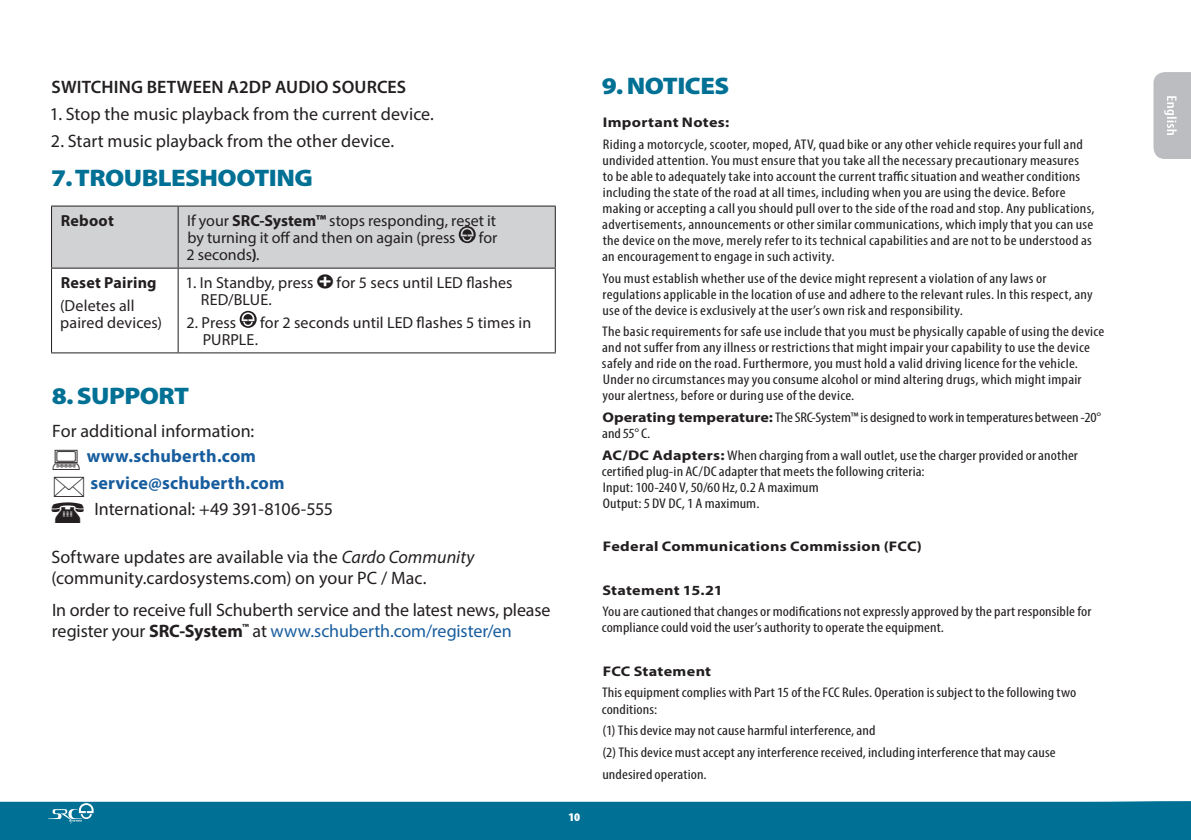
<style>
.page{position:relative;width:1191px;height:840px;background:#fff}
.page>*{position:absolute;margin:0;border:0;box-sizing:border-box;transform-origin:0 0}
.MAIN_HEADERS{font:900 24px "Myriad Pro";letter-spacing:-.02em;color:#007094;scale:1.1 1}
.PRIMARY_Body_Text{font:18px/21px "Myriad Pro";color:#231f20}
.PRIMARY_Body_Text-2{font:700 18px "Myriad Pro";letter-spacing:.01em;color:#175d9e}
.PRIMARY_Body_Text-3{font:600 18px "Myriad Pro";letter-spacing:.01em;color:#231f20}
.TABLE_Text{font:16px/17px "Myriad Pro";letter-spacing:.005em;color:#231f20}
.TABLE_Text-2{font:700 16px "Myriad Pro";letter-spacing:.015em;color:#231f20}
.Legal_Boilerplate{font:condensed 14px/16px "Myriad Pro";letter-spacing:.015em;color:#231f20;scale:1.15 1}
.Legal_Boilerplate-2{font:condensed 14px/16px "Myriad Pro";letter-spacing:-.005em;color:#231f20;scale:1.15 1}
.Legal_Boilerplate-3{font:700 14px "Myriad Pro";letter-spacing:.015em;color:#231f20;scale:1.15 1}
.t1{font:900 condensed 11.6px "Myriad Pro";color:#fff;scale:1.15 1}
.s1{font-weight:700}
.s2{font-weight:700;font-stretch:condensed}
.s3{font-family:"Plus Circle"}
.s4{font-style:italic}
.s5{color:#175d9e}
.s6{font-weight:700;font-stretch:normal}
</style>
<div class="page">
<svg style="left:1153px;top:72px;width:38px;height:87px;background:#c1c2c4"></svg>
<div style="left:0;top:801px;width:1191px;height:38px;background:#007094"></div>
<svg style="left:48px;top:802px;width:46px;height:21px"></svg>
<hr style="left:51px;top:205px;width:127px;height:1px;background:#231f20">
<hr style="left:51px;top:206px;width:1px;height:61px;background:#231f20">
<hr style="left:178px;top:205px;width:378px;height:1px;background:#231f20">
<hr style="left:555px;top:206px;width:1px;height:61px;background:#231f20">
<hr style="left:51px;top:267px;width:127px;height:1px;background:#231f20">
<hr style="left:51px;top:268px;width:1px;height:84px;background:#231f20">
<hr style="left:178px;top:267px;width:378px;height:1px;background:#231f20">
<hr style="left:178px;top:268px;width:1px;height:84px;background:#231f20">
<hr style="left:555px;top:268px;width:1px;height:84px;background:#231f20">
<hr style="left:51px;top:352px;width:127px;height:1px;background:#231f20">
<hr style="left:178px;top:352px;width:378px;height:1px;background:#231f20">
<div style="left:52px;top:206px;width:503px;height:62px;background:#d1d2d4"></div>
<svg style="left:240px;top:311px;width:17px;height:17px"></svg>
<p class="PRIMARY_Body_Text-3" style="left:52px;top:76px;width:356px">SWITCHING BETWEEN A2DP AUDIO SOURCES</p>
<p class="PRIMARY_Body_Text" style="left:50px;top:103px;width:385px">1. Stop the music playback from the current device.</p>
<p class="PRIMARY_Body_Text" style="left:51px;top:130px;width:345px">2. Start music playback from the other device.</p>
<p class="MAIN_HEADERS" style="left:51px;top:162px;width:240px">7. TROUBLESHOOTING</p>
<p class="TABLE_Text-2" style="left:61px;top:210px;width:55px">Reboot</p>
<p class="TABLE_Text" style="left:187px;top:212px;width:310px">If your <span class="s1">SRC-System™</span> stops responding, reset it by turning it off and then on again (press</p>
<p class="TABLE_Text" style="left:479px;top:229px;width:20px">for</p>
<p class="TABLE_Text-2" style="left:61px;top:272px;width:97px">Reset Pairing</p>
<p class="TABLE_Text" style="left:60px;top:296px;width:103px">(Deletes all paired devices)</p>
<p class="TABLE_Text" style="left:186px;top:246px;width:75px">2 seconds<span class="s2">)</span>.</p>
<p class="TABLE_Text" style="left:201px;top:274px;width:313px;text-indent:-15px">1. In Standby, press <span class="s3">a</span> for 5 secs until LED flashes<br>RED/BLUE.</p>
<p class="TABLE_Text" style="left:186px;top:313px;width:51px">2. Press</p>
<p class="TABLE_Text" style="left:260px;top:313px;width:273px">for 2 seconds until LED flashes 5 times in</p>
<p class="TABLE_Text" style="left:203px;top:330px;width:57px">PURPLE.</p>
<p class="MAIN_HEADERS" style="left:52px;top:380px;width:126px">8. SUPPORT</p>
<p class="PRIMARY_Body_Text" style="left:52px;top:420px;width:204px">For additional information:</p>
<p class="PRIMARY_Body_Text-2" style="left:87px;top:444px;width:171px">www.schuberth.com</p>
<p class="PRIMARY_Body_Text-2" style="left:90px;top:470px;width:196px">service@schuberth.com</p>
<p class="PRIMARY_Body_Text" style="left:94px;top:498px;width:240px">International: +49 391-8106-555</p>
<p class="PRIMARY_Body_Text" style="left:51px;top:545px;width:424px">Software updates are available via the <span class="s4">Cardo Community </span>(community.cardosystems.com) on your PC / Mac.</p>
<p class="PRIMARY_Body_Text" style="left:52px;top:599px;width:500px">In order to receive full Schuberth service and the latest news, please register your <span class="s1">SRC-System</span><sup>™</sup> at <span class="s5">www.schuberth.com/register/en</span></p>
<p class="t1" style="left:568px;top:809px;width:12px">10</p>
<p class="MAIN_HEADERS" style="left:602px;top:70px;width:117px">9. NOTICES</p>
<p class="Legal_Boilerplate-3" style="left:603px;top:113px;width:111px">Important Notes:</p>
<p class="Legal_Boilerplate" style="left:602px;top:136px;width:430px">Riding a motorcycle, scooter, moped, ATV, quad bike or any other vehicle requires your full and undivided attention. You must ensure that you take all the necessary precautionary measures<br>to be able to adequately take into account the current traffic situation and weather conditions including the state of the road at all times, including when you are using the device. Before making or accepting a call you should pull over to the side of the road and stop. Any publications, advertisements, announcements or other similar communications, which imply that you can use the device on the move, merely refer to its technical capabilities and are not to be understood as an encouragement to engage in such activity.</p>
<p class="Legal_Boilerplate" style="left:602px;top:270px;width:428px">You must establish whether use of the device might represent a violation of any laws or regulations applicable in the location of use and adhere to the relevant rules. In this respect, any use of the device is exclusively at the user’s own risk and responsibility.</p>
<p class="Legal_Boilerplate" style="left:602px;top:323px;width:438px">The basic requirements for safe use include that you must be physically capable of using the device and not suffer from any illness or restrictions that might impair your capability to use the device safely and ride on the road. Furthermore, you must hold a valid driving licence for the vehicle.<br>Under no circumstances may you consume alcohol or mind altering drugs, which might impair your alertness, before or during use of the device.</p>
<p class="Legal_Boilerplate-2" style="left:602px;top:409px;width:435px"><span class="s6">Operating temperature:</span>The SRC-System™ is designed to work in temperatures between -20° and 55° C.</p>
<p class="Legal_Boilerplate" style="left:602px;top:447px;width:415px"><span class="s6">AC/DC Adapters:</span>When charging from a wall outlet, use the charger provided or another certified plug-in AC/DC adapter that meets the following criteria:<br>Input: 100-240 V, 50/60 Hz, 0.2 A maximum<br>Output: 5 DV DC, 1 A maximum.</p>
<p class="Legal_Boilerplate-3" style="left:603px;top:537px;width:279px">Federal Communications Commission (FCC)</p>
<p class="Legal_Boilerplate-3" style="left:602px;top:580px;width:106px">Statement 15.21</p>
<p class="Legal_Boilerplate" style="left:602px;top:603px;width:427px">You are cautioned that changes or modifications not expressly approved by the part responsible for compliance could void the user’s authority to operate the equipment.</p>
<p class="Legal_Boilerplate-3" style="left:603px;top:661px;width:96px">FCC Statement</p>
<p class="Legal_Boilerplate" style="left:602px;top:684px;width:414px">This equipment complies with Part 15 of the FCC Rules. Operation is subject to the following two conditions:</p>
<p class="Legal_Boilerplate" style="left:602px;top:722px;width:239px">(1) This device may not cause harmful interference, and</p>
<p class="Legal_Boilerplate" style="left:602px;top:743px;width:396px">(2) This device must accept any interference received, including interference that may cause</p>
<p class="Legal_Boilerplate" style="left:602px;top:765px;width:92px">undesired operation.</p>
</div>
